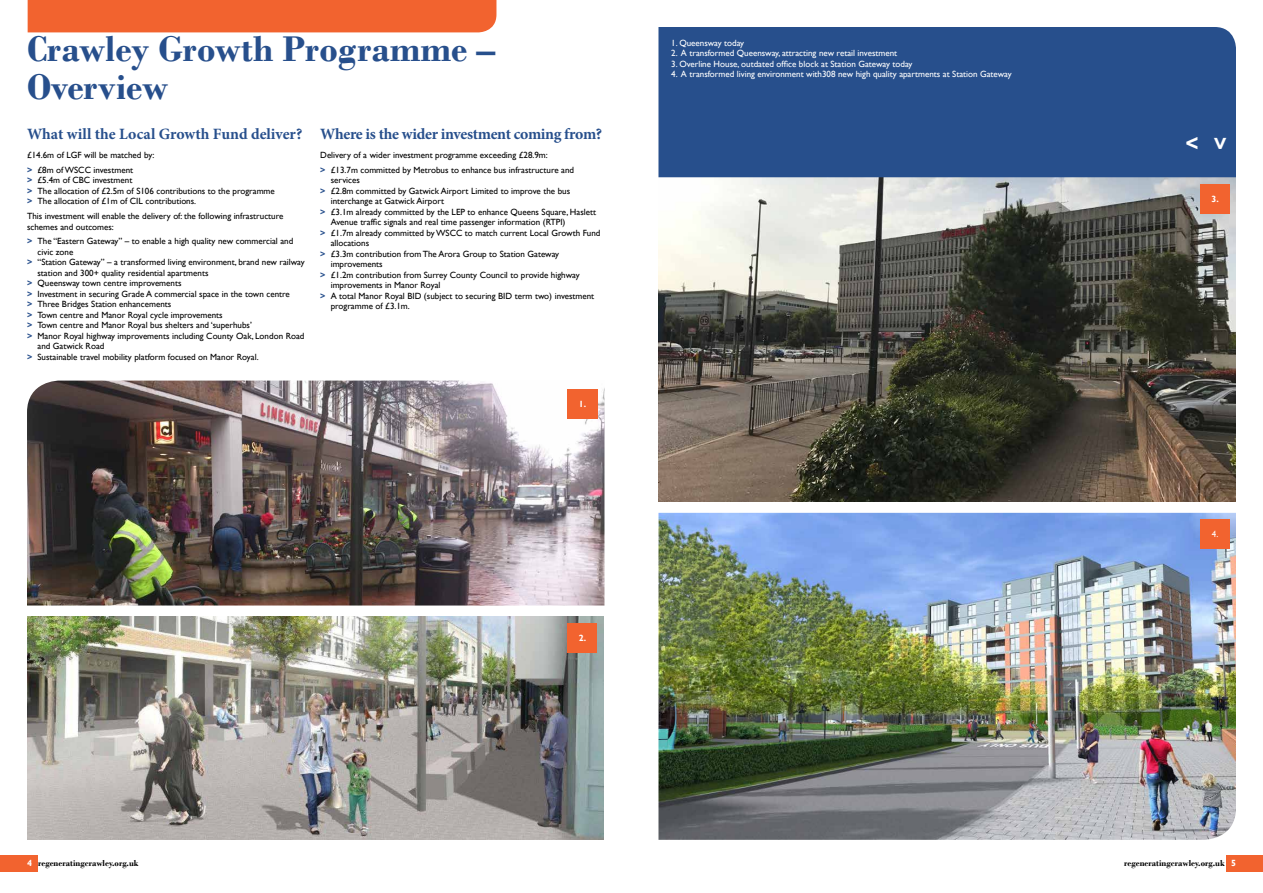
<style>
.page{position:relative;width:1263px;height:893px;background:#fff}
.page>*{position:absolute;margin:0;border:0;box-sizing:border-box;transform-origin:0 0}
.t1{font:700 37.5px/37.5px "Bodoni";color:#274f8c}
.t2{font:700 22.5px "Gill Sans";color:#fff}
.t3{font:700 15.75px "Minion Pro";letter-spacing:-.015em;color:#274f8c}
.t4{font:9px/10.5px "Gill Sans";color:#000}
.t5{font:9px "Gill Sans";color:#fff}
.t6{font:700 9px "Bodoni";color:#000}
.t7{font:700 9px "Gill Sans";color:#fff}
.s1{font-weight:700;color:#274f8c}
.s2{font-family:"Gill Sans";color:#fff}
</style>
<div class="page">
<div style="left:1226px;top:856px;width:37px;height:16px;background:#f2632f"></div>
<div style="left:0;top:855px;width:37px;height:17px;background:#f2632f"></div>
<img style="left:27px;top:617px;width:577px;height:223px">
<img style="left:27px;top:381px;width:577px;height:224px">
<img style="left:658px;top:513px;width:578px;height:327px">
<img style="left:658px;top:178px;width:578px;height:324px">
<div style="left:28px;top:0;width:468px;height:32px;background:#f2632f"></div>
<div style="left:567px;top:389px;width:31px;height:30px;background:#f2632f"></div>
<div style="left:567px;top:623px;width:30px;height:30px;background:#f2632f"></div>
<div style="left:1200px;top:184px;width:30px;height:30px;background:#f2632f"></div>
<div style="left:1200px;top:519px;width:29px;height:30px;background:#f2632f"></div>
<div style="left:658px;top:27px;width:578px;height:150px;background:#274f8c"></div>
<h1 class="t1" style="left:27px;top:30px;width:470px">Crawley Growth Programme –<br>Overview</h1>
<h3 class="t3" style="left:27px;top:123px;width:277px">What will the Local Growth Fund deliver?</h3>
<p class="t4" style="left:27px;top:148px;width:129px;line-height:14.8px">£14.6m of LGF will be matched by: <span class="s1">&gt;</span> £8m of WSCC investment</p>
<p class="t4" style="left:27px;top:175px;width:249px"><span class="s1">&gt;</span> £5.4m of CBC investment<br><span class="s1">&gt;</span> The allocation of £2.5m of S106 contributions to the programme <span class="s1">&gt;</span> The allocation of £1m of CIL contributions.</p>
<p class="t4" style="left:27px;top:211px;width:258px">This investment will enable the delivery of: the following infrastructure schemes and outcomes:</p>
<p class="t4" style="left:27px;top:236px;width:268px"><span class="s1">&gt;</span> The “Eastern Gateway” – to enable a high quality new commercial and</p>
<p class="t4" style="left:38px;top:247px;width:37px">civic zone</p>
<p class="t4" style="left:27px;top:257px;width:279px"><span class="s1">&gt;</span> “Station Gateway” – a transformed living environment, brand new railway</p>
<p class="t4" style="left:38px;top:268px;width:173px">station and 300+ quality residential apartments</p>
<p class="t4" style="left:27px;top:278px;width:156px"><span class="s1">&gt;</span> Queensway town centre improvements</p>
<p class="t4" style="left:27px;top:289px;width:264px"><span class="s1">&gt;</span> Investment in securing Grade A commercial space in the town centre</p>
<p class="t4" style="left:27px;top:299px;width:146px"><span class="s1">&gt;</span> Three Bridges Station enhancements</p>
<p class="t4" style="left:27px;top:310px;width:197px"><span class="s1">&gt;</span> Town centre and Manor Royal cycle improvements</p>
<p class="t4" style="left:27px;top:320px;width:227px"><span class="s1">&gt;</span> Town centre and Manor Royal bus shelters and ‘superhubs’</p>
<p class="t4" style="left:27px;top:331px;width:279px"><span class="s1">&gt;</span> Manor Royal highway improvements including County Oak, London Road</p>
<p class="t4" style="left:38px;top:341px;width:68px">and Gatwick Road</p>
<p class="t4" style="left:27px;top:352px;width:233px"><span class="s1">&gt;</span> Sustainable travel mobility platform focused on Manor Royal.</p>
<h3 class="t3" style="left:320px;top:123px;width:283px">Where is the wider investment coming from?</h3>
<p class="t4" style="left:320px;top:148px;width:255px;line-height:14.8px">Delivery of a wider investment programme exceeding £28.9m:<br><span class="s1">&gt;</span> £13.7m committed by Metrobus to enhance bus infrastructure and</p>
<p class="t4" style="left:331px;top:175px;width:31px">services</p>
<p class="t4" style="left:320px;top:186px;width:251px"><span class="s1">&gt;</span> £2.8m committed by Gatwick Airport Limited to improve the bus</p>
<p class="t4" style="left:331px;top:196px;width:115px">interchange at Gatwick Airport</p>
<p class="t4" style="left:320px;top:207px;width:277px"><span class="s1">&gt;</span> £3.1m already committed by the LEP to enhance Queens Square, Haslett</p>
<p class="t4" style="left:331px;top:217px;width:236px">Avenue traffic signals and real time passenger information (RTPI)</p>
<p class="t4" style="left:320px;top:228px;width:282px"><span class="s1">&gt;</span> £1.7m already committed by WSCC to match current Local Growth Fund</p>
<p class="t4" style="left:331px;top:238px;width:40px">allocations</p>
<p class="t4" style="left:320px;top:249px;width:240px"><span class="s1">&gt;</span> £3.3m contribution from The Arora Group to Station Gateway</p>
<p class="t4" style="left:331px;top:259px;width:53px">improvements</p>
<p class="t4" style="left:320px;top:270px;width:261px"><span class="s1">&gt;</span> £1.2m contribution from Surrey County Council to provide highway</p>
<p class="t4" style="left:331px;top:280px;width:111px">improvements in Manor Royal</p>
<p class="t4" style="left:320px;top:291px;width:276px"><span class="s1">&gt;</span> A total Manor Royal BID (subject to securing BID term two) investment</p>
<p class="t4" style="left:331px;top:301px;width:81px">programme of £3.1m.</p>
<p class="t7" style="left:579px;top:398px;width:9px">1.</p>
<p class="t5" style="left:671px;top:38px;width:74px">1. Queensway today</p>
<p class="t5" style="left:671px;top:48px;width:227px">2. A transformed Queensway, attracting new retail investment</p>
<p class="t5" style="left:671px;top:59px;width:243px">3. Overline House, outdated office block at Station Gateway today</p>
<p class="t5" style="left:671px;top:69px;width:342px">4. A transformed living environment with308 new high quality apartments at Station Gateway</p>
<p class="t7" style="left:579px;top:633px;width:9px">2.</p>
<h2 class="t2" style="left:1185px;top:130px;width:15px">&lt;</h2>
<h2 class="t2" style="left:1207px;top:150px;width:15px;rotate:-90deg">&lt;</h2>
<p class="t7" style="left:1211px;top:194px;width:9px">3.</p>
<p class="t5" style="left:1212px;top:528px;width:8px">4.</p>
<p class="t6" style="left:27px;top:858px;width:113px"><span class="s2">4</span> regeneratingcrawley.org.uk</p>
<p class="t6" style="left:1124px;top:858px;width:113px">regeneratingcrawley.org.uk <span class="s2">5</span></p>
</div>
